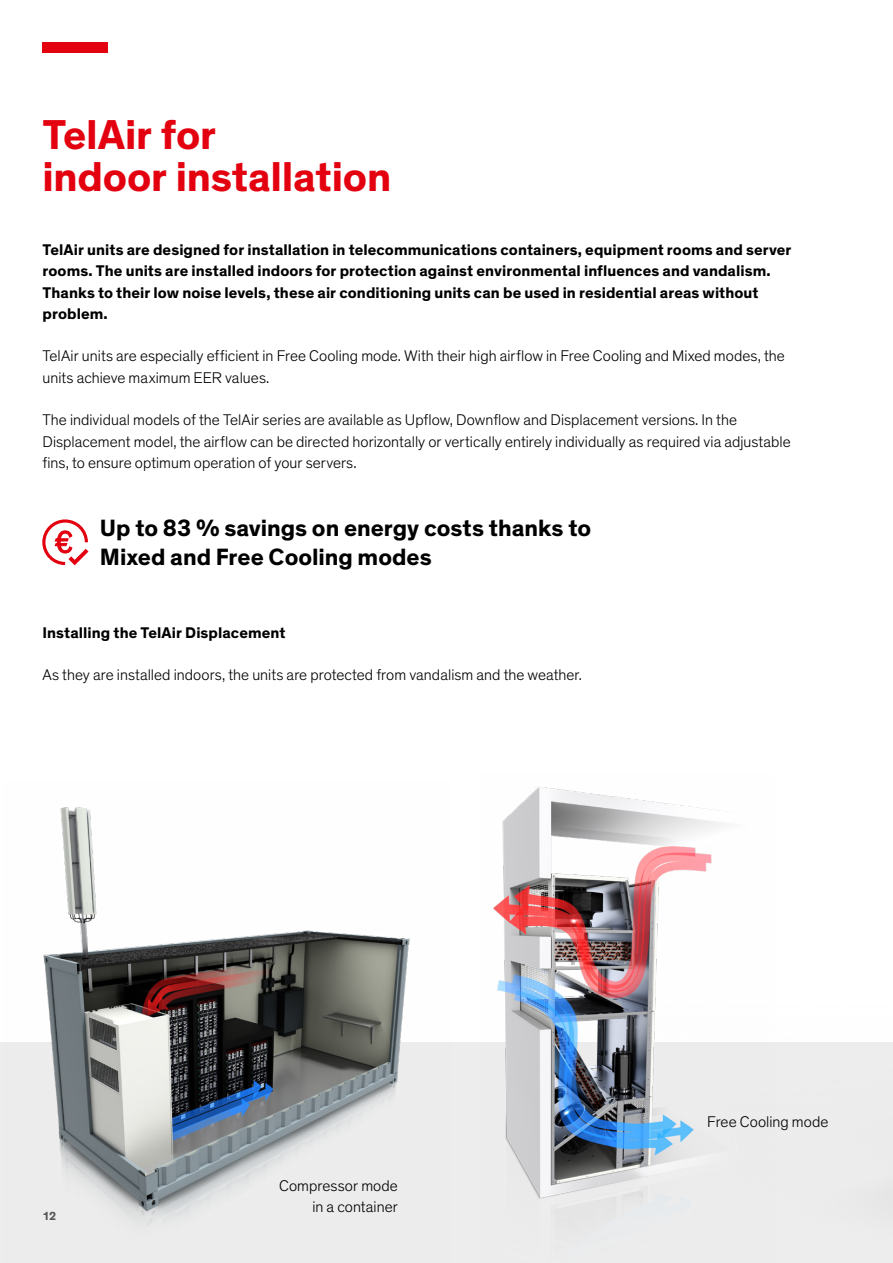
<style>
.page{position:relative;width:893px;height:1263px;background:#fff}
.page>*{position:absolute;margin:0;border:0;box-sizing:border-box;transform-origin:0 0}
.t1{font:700 42.45px/42.5px "Theinhardt";letter-spacing:-.005em;color:#e3000f}
.t2{font:700 24px/28.8px "Theinhardt";color:#000}
.t3{font:300 15.75px/21.3px "Theinhardt";letter-spacing:.005em;color:#000}
.t4{font:700 15.75px/21.3px "Theinhardt";letter-spacing:.005em;color:#000}
.t5{font:700 12px "Theinhardt";color:#565656}
</style>
<div class="page">
<div style="left:43px;top:43px;width:65px;height:10px;background:#e3000f"></div>
<div style="left:0;top:1042px;width:893px;height:221px;background:#ededed"></div>
<img style="left:43px;top:807px;width:367px;height:419px">
<img style="left:493px;top:786px;width:234px;height:417px">
<svg style="left:42px;top:519px;width:47px;height:47px"></svg>
<h1 class="t1" style="left:43px;top:114px;width:350px">TelAir for<br>indoor installation</h1>
<p class="t4" style="left:43px;top:240px;width:750px">TelAir units are designed for installation in telecommunications containers, equipment rooms and server rooms. The units are installed indoors for protection against environmental influences and vandalism.<br>Thanks to their low noise levels, these air conditioning units can be used in residential areas without problem.</p>
<p class="t3" style="left:43px;top:346px;width:744px">TelAir units are especially efficient in Free Cooling mode. With their high airflow in Free Cooling and Mixed modes, the units achieve maximum EER values.</p>
<p class="t3" style="left:43px;top:410px;width:750px">The individual models of the TelAir series are available as Upflow, Downflow and Displacement versions. In the<br>Displacement model, the airflow can be directed horizontally or vertically entirely individually as required via adjustable fins, to ensure optimum operation of your servers.</p>
<h2 class="t2" style="left:100px;top:514px;width:493px">Up to 83 % savings on energy costs thanks to<br>Mixed and Free Cooling modes</h2>
<p class="t4" style="left:43px;top:622px;width:245px">Installing the TelAir Displacement</p>
<p class="t3" style="left:43px;top:665px;width:541px">As they are installed indoors, the units are protected from vandalism and the weather.</p>
<p class="t5" style="left:43px;top:1209px;width:15px">12</p>
<p class="t3" style="left:279px;top:1175px;width:120px;text-align:right">Compressor mode in a container</p>
<p class="t3" style="left:707px;top:1111px;width:123px">Free Cooling mode</p>
</div>
